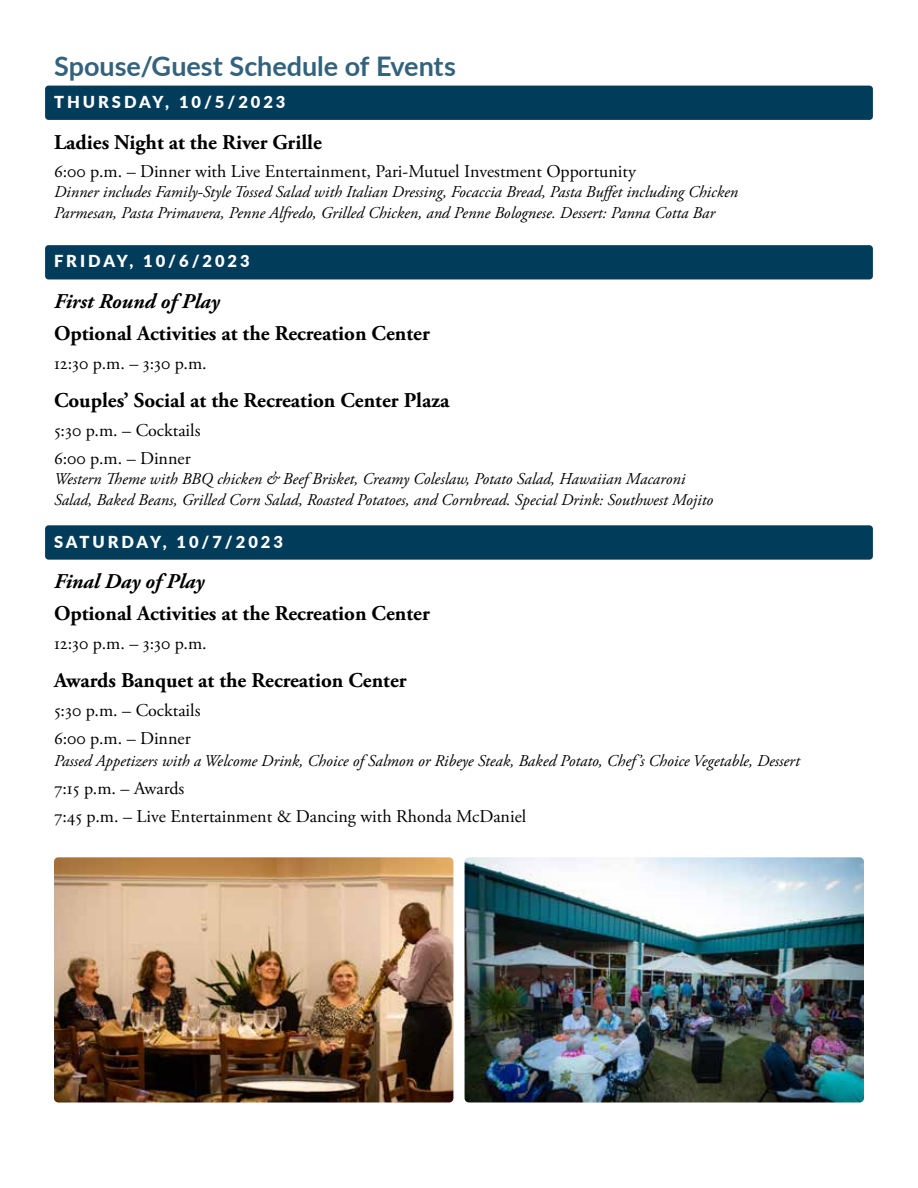
<style>
.page{position:relative;width:918px;height:1188px;background:#fff}
.page>*{position:absolute;margin:0;border:0;box-sizing:border-box;transform-origin:0 0}
.t1{font:700 27px "Lato";color:#33627d}
.t2{font:700 21px "Adobe Garamond Pro";color:#000}
.t3{font:italic 700 21px "Adobe Garamond Pro";color:#000}
.t4{font:18px/28.3px "Adobe Garamond Pro";color:#000}
.t5{font:italic 16.5px/21.6px "Adobe Garamond Pro";color:#000}
.t6{font:900 16.5px "Lato";letter-spacing:.18em;color:#fff}
</style>
<div class="page">
<div style="left:45px;top:86px;width:828px;height:34px;background:#013c5b;border-radius:4px"></div>
<div style="left:45px;top:245px;width:828px;height:34px;background:#013c5b;border-radius:4px"></div>
<div style="left:45px;top:525px;width:828px;height:35px;background:#013c5b;border-radius:4px"></div>
<img style="left:54px;top:857px;width:399px;height:245px">
<img style="left:465px;top:857px;width:399px;height:245px">
<h1 class="t1" style="left:54px;top:46px;width:403px">Spouse/Guest Schedule of Events</h1>
<p class="t6" style="left:54px;top:89px;width:233px">THURSDAY, 10/5/2023</p>
<p class="t2" style="left:54px;top:130px;width:269px">Ladies Night at the River Grille</p>
<p class="t4" style="left:54px;top:158px;width:583px">6:00 p.m. – Dinner with Live Entertainment, Pari-Mutuel Investment Opportunity</p>
<p class="t5" style="left:54px;top:181px;width:686px">Dinner includes Family-Style Tossed Salad with Italian Dressing, Focaccia Bread, Pasta Buffet including Chicken<br>Parmesan, Pasta Primavera, Penne Alfredo, Grilled Chicken, and Penne Bolognese. Dessert: Panna Cotta Bar</p>
<p class="t6" style="left:54px;top:249px;width:197px">FRIDAY, 10/6/2023</p>
<p class="t3" style="left:54px;top:289px;width:167px">First Round of Play</p>
<p class="t2" style="left:54px;top:321px;width:377px">Optional Activities at the Recreation Center</p>
<p class="t4" style="left:54px;top:349px;width:154px">12:30 p.m. – 3:30 p.m.</p>
<p class="t2" style="left:54px;top:388px;width:397px">Couples’ Social at the Recreation Center Plaza</p>
<p class="t4" style="left:54px;top:416px;width:148px">5:30 p.m. – Cocktails<br>6:00 p.m. – Dinner</p>
<p class="t5" style="left:54px;top:468px;width:661px">Western Theme with BBQ chicken &amp; Beef Brisket, Creamy Coleslaw, Potato Salad, Hawaiian Macaroni<br>Salad, Baked Beans, Grilled Corn Salad, Roasted Potatoes, and Cornbread. Special Drink: Southwest Mojito</p>
<p class="t6" style="left:54px;top:529px;width:231px">SATURDAY, 10/7/2023</p>
<p class="t3" style="left:54px;top:570px;width:152px">Final Day of Play</p>
<p class="t2" style="left:54px;top:601px;width:377px">Optional Activities at the Recreation Center</p>
<p class="t4" style="left:54px;top:629px;width:154px">12:30 p.m. – 3:30 p.m.</p>
<p class="t2" style="left:54px;top:669px;width:354px">Awards Banquet at the Recreation Center</p>
<p class="t4" style="left:54px;top:696px;width:148px">5:30 p.m. – Cocktails<br>6:00 p.m. – Dinner</p>
<p class="t5" style="left:54px;top:750px;width:747px">Passed Appetizers with a Welcome Drink, Choice of Salmon or Ribeye Steak, Baked Potato, Chef’s Choice Vegetable, Dessert</p>
<p class="t4" style="left:54px;top:775px;width:474px">7:15 p.m. – Awards<br>7:45 p.m. – Live Entertainment &amp; Dancing with Rhonda McDaniel</p>
</div>
